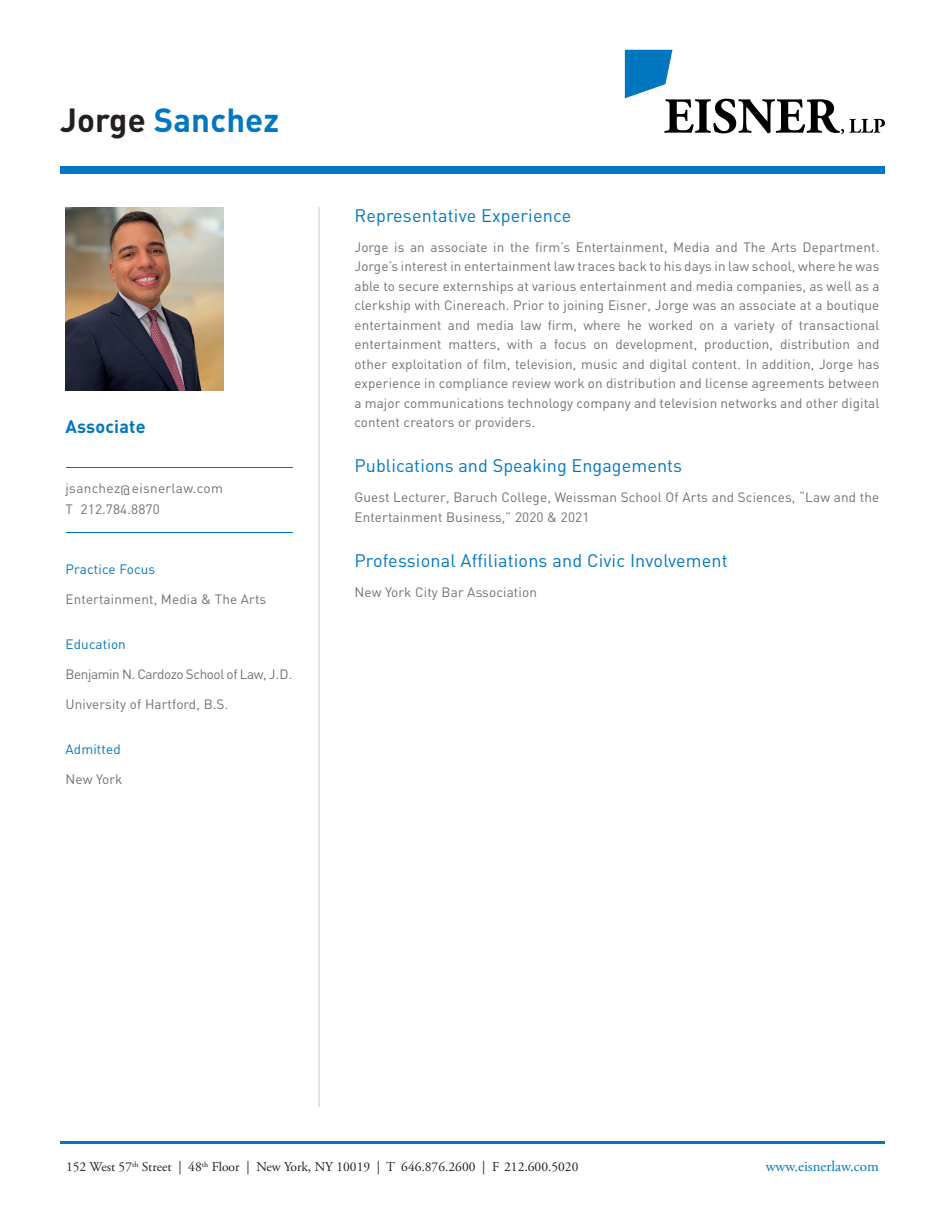
<style>
.page{position:relative;width:945px;height:1215px;background:#fff}
.page>*{position:absolute;margin:0;border:0;box-sizing:border-box;transform-origin:0 0}
.t1{font:700 33px "DIN";letter-spacing:.005em;color:#0077c0}
.Body2{font:18px "DIN";letter-spacing:.005em;color:#0077c0}
.Header_2{font:18px "DIN";letter-spacing:.01em;color:#0077c0}
.Copy{font:700 18px "DIN";letter-spacing:.01em;color:#0077c0}
.t2{font:15px "Adobe Garamond Pro";color:#0077c0}
.Header_2-2{font:13.5px/19.5px "DIN";letter-spacing:.01em;color:#717074;text-align:justify}
.Copy-2{font:13.5px/19.5px "DIN";letter-spacing:.01em;color:#717074}
.t3{font:13.5px "Adobe Garamond Pro";color:#231f20}
.Body2-2{font:13.5px "DIN";letter-spacing:.01em;color:#717074}
.Body2-3{font:13.5px "DIN";letter-spacing:-.03em;color:#717074}
.Body2-4{font:13.5px "DIN";letter-spacing:.01em;color:#0077c0}
.Header_2-3{font:13.5px "DIN";letter-spacing:.01em;color:#0077c0}
.s1{color:#231f20}
</style>
<div class="page">
<div style="left:60px;top:166px;width:825px;height:7px;background:#0077c0"></div>
<hr style="left:318px;top:207px;width:2px;height:900px;background:#e6e3e6">
<hr style="left:60px;top:1141px;width:825px;height:3px;background:#0077c0">
<svg style="left:625px;top:50px;width:260px;height:84px"></svg>
<img style="left:66px;top:207px;width:158px;height:184px">
<hr style="left:66px;top:467px;width:226px;height:1px;background:#0077c0">
<hr style="left:66px;top:533px;width:226px;height:1px;background:#0077c0">
<p class="t1" style="left:60px;top:99px;width:221px"><span class="s1">Jorge</span> Sanchez</p>
<p class="Copy" style="left:66px;top:415px;width:81px">Associate</p>
<p class="Copy-2" style="left:66px;top:478px;width:159px">jsanchez@eisnerlaw.com</p>
<p class="Copy-2" style="left:66px;top:499px;width:96px">T 212.784.8870</p>
<p class="Header_2-3" style="left:66px;top:561px;width:91px">Practice Focus</p>
<p class="Body2-2" style="left:66px;top:591px;width:202px">Entertainment, Media &amp; The Arts</p>
<p class="Body2-4" style="left:66px;top:636px;width:62px">Education</p>
<p class="Body2-3" style="left:66px;top:666px;width:228px">Benjamin N. Cardozo School of Law, J.D.</p>
<p class="Body2-2" style="left:66px;top:696px;width:164px">University of Hartford, B.S.</p>
<p class="Body2-4" style="left:66px;top:741px;width:57px">Admitted</p>
<p class="Body2-2" style="left:66px;top:771px;width:58px">New York</p>
<p class="Header_2" style="left:354px;top:204px;width:218px">Representative Experience</p>
<p class="Header_2-2" style="left:354px;top:237px;width:527px">Jorge is an associate in the firm’s Entertainment, Media and The Arts Department.<br>Jorge’s interest in entertainment law traces back to his days in law school, where he was able to secure externships at various entertainment and media companies, as well as a clerkship with Cinereach. Prior to joining Eisner, Jorge was an associate at a boutique entertainment and media law firm, where he worked on a variety of transactional entertainment matters, with a focus on development, production, distribution and other exploitation of film, television, music and digital content. In addition, Jorge has experience in compliance review work on distribution and license agreements between a major communications technology company and television networks and other digital content creators or providers.</p>
<p class="Body2" style="left:354px;top:454px;width:329px">Publications and Speaking Engagements</p>
<p class="Copy-2" style="left:354px;top:487px;width:527px">Guest Lecturer, Baruch College, Weissman School Of Arts and Sciences, “Law and the<br>Entertainment Business,” 2020 &amp; 2021</p>
<p class="Body2" style="left:354px;top:549px;width:375px">Professional Affiliations and Civic Involvement</p>
<p class="Copy-2" style="left:354px;top:582px;width:184px">New York City Bar Association</p>
<p class="t3" style="left:66px;top:1159px;width:514px">152 West 57<sup>th</sup> Street | 48<sup>th</sup> Floor | New York, NY 10019 | T 646.876.2600 | F 212.600.5020</p>
<p class="t2" style="left:766px;top:1158px;width:115px">www.eisnerlaw.com</p>
</div>
